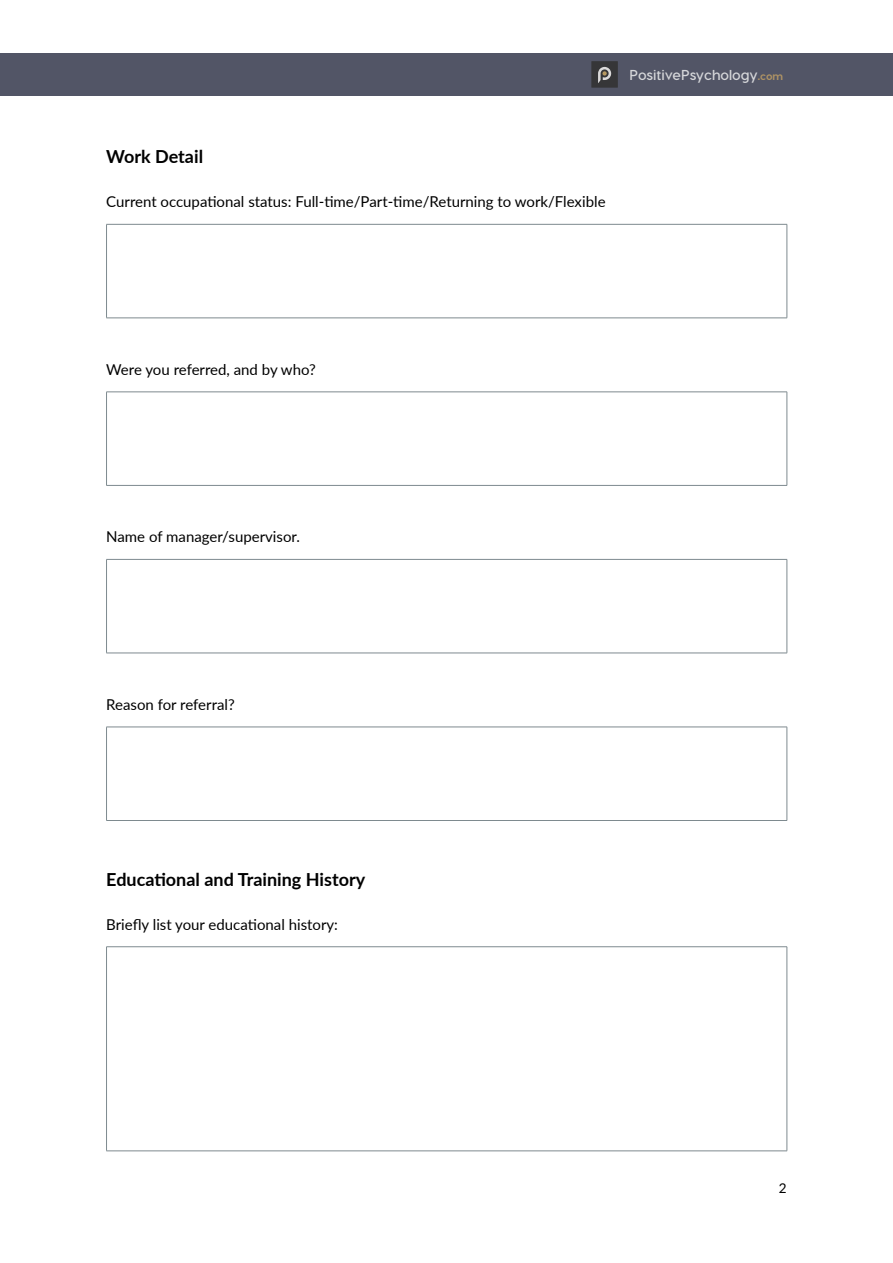
<style>
.page{position:relative;width:893px;height:1263px;background:#fff}
.page>*{position:absolute;margin:0;border:0;box-sizing:border-box;transform-origin:0 0}
.t1{font:700 18px "Lato";color:#000}
.t2{font:15px "Lato";color:#000}
.t3{font:700 14.4px "Visby CF";color:#d6d7da}
.t4{font:13.5px "Lato";color:#000}
.s1{font-weight:800;font-size:10.8px;color:#af9364}
</style>
<div class="page">
<div style="left:0;top:53px;width:893px;height:43px;background:#525566"></div>
<div style="left:591px;top:61px;width:27px;height:27px;background:#363638"></div>
<svg style="left:598px;top:67px;width:13px;height:16px"></svg>
<hr style="left:106px;top:224px;width:681px;height:1px;background:#7e8a8f">
<hr style="left:106px;top:225px;width:1px;height:93px;background:#7e8a8f">
<hr style="left:787px;top:225px;width:1px;height:93px;background:#7e8a8f">
<hr style="left:106px;top:318px;width:681px;height:1px;background:#7e8a8f">
<hr style="left:106px;top:392px;width:681px;height:1px;background:#7e8a8f">
<hr style="left:106px;top:392px;width:1px;height:93px;background:#7e8a8f">
<hr style="left:787px;top:392px;width:1px;height:93px;background:#7e8a8f">
<hr style="left:106px;top:485px;width:681px;height:1px;background:#7e8a8f">
<hr style="left:106px;top:559px;width:681px;height:1px;background:#7e8a8f">
<hr style="left:106px;top:560px;width:1px;height:93px;background:#7e8a8f">
<hr style="left:787px;top:560px;width:1px;height:93px;background:#7e8a8f">
<hr style="left:106px;top:653px;width:681px;height:1px;background:#7e8a8f">
<hr style="left:106px;top:727px;width:681px;height:1px;background:#7e8a8f">
<hr style="left:106px;top:727px;width:1px;height:93px;background:#7e8a8f">
<hr style="left:787px;top:727px;width:1px;height:93px;background:#7e8a8f">
<hr style="left:106px;top:820px;width:681px;height:1px;background:#7e8a8f">
<hr style="left:106px;top:946px;width:681px;height:1px;background:#7e8a8f">
<hr style="left:106px;top:947px;width:1px;height:204px;background:#7e8a8f">
<hr style="left:787px;top:947px;width:1px;height:204px;background:#7e8a8f">
<hr style="left:106px;top:1150px;width:681px;height:1px;background:#7e8a8f">
<p class="t3" style="left:629px;top:66px;width:155px">PositivePsychology<span class="s1">.com</span></p>
<p class="t1" style="left:106px;top:144px;width:98px">Work Detail</p>
<p class="t2" style="left:106px;top:191px;width:501px">Current occupational status: Full-time/Part-time/Returning to work/Flexible</p>
<p class="t2" style="left:106px;top:358px;width:211px">Were you referred, and by who?</p>
<p class="t2" style="left:106px;top:526px;width:195px">Name of manager/supervisor.</p>
<p class="t2" style="left:106px;top:693px;width:130px">Reason for referral?</p>
<p class="t1" style="left:106px;top:866px;width:260px">Educational and Training History</p>
<p class="t2" style="left:106px;top:913px;width:233px">Briefly list your educational history:</p>
<p class="t4" style="left:779px;top:1178px;width:9px">2</p>
</div>
